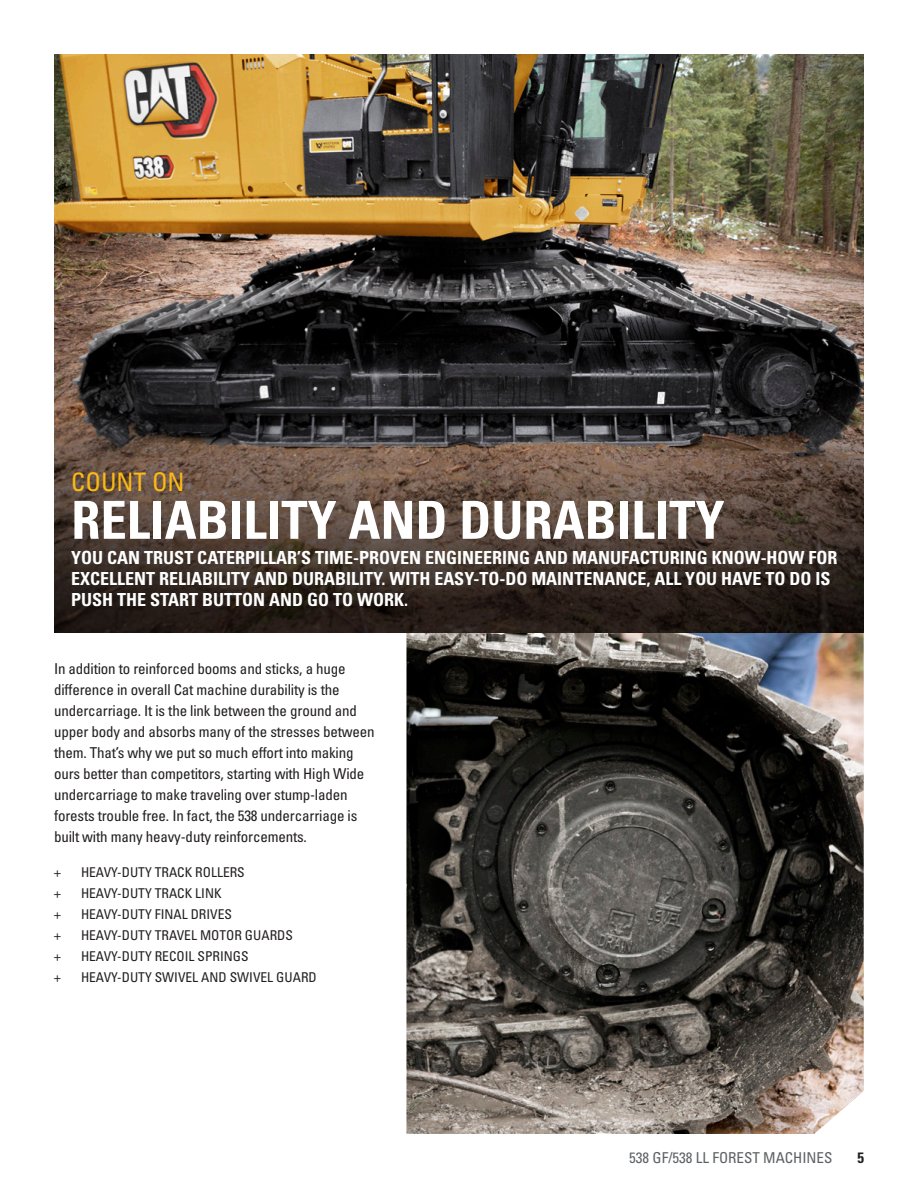
<style>
.page{position:relative;width:918px;height:1188px;background:#fff}
.page>*{position:absolute;margin:0;border:0;box-sizing:border-box;transform-origin:0 0}
.t1{font:52.5px "Univers LTCYR 67 Bold Cond";color:#fff}
.t2{font:condensed 25.5px "Univers LTCYR 57";color:#fcba13}
.t3{font:18px/21px "Univers LTCYR 67 Bold Cond";color:#fff}
.t4{font:condensed 15px/21px "Univers LTCYR 57";letter-spacing:-.01em;color:#231f20}
.t5{font:condensed 15px "Univers LTCYR 57";color:#5d6163}
.t6{font:15px "Univers LTCYR 67 Bold Cond";color:#231f20}
.t7{font:condensed 13.5px "Univers LTCYR 57";color:#231f20}
</style>
<div class="page">
<img style="left:406px;top:633px;width:458px;height:501px">
<img style="left:54px;top:54px;width:810px;height:579px">
<h2 class="t2" style="left:71px;top:466px;width:115px">COUNT ON</h2>
<h1 class="t1" style="left:71px;top:488px;width:655px">RELIABILITY AND DURABILITY</h1>
<p class="t3" style="left:71px;top:547px;width:768px">YOU CAN TRUST CATERPILLAR’S TIME-PROVEN ENGINEERING AND MANUFACTURING KNOW-HOW FOR<br>EXCELLENT RELIABILITY AND DURABILITY. WITH EASY-TO-DO MAINTENANCE, ALL YOU HAVE TO DO IS<br>PUSH THE START BUTTON AND GO TO WORK.</p>
<p class="t4" style="left:54px;top:658px;width:322px">In addition to reinforced booms and sticks, a huge difference in overall Cat machine durability is the undercarriage. It is the link between the ground and upper body and absorbs many of the stresses between them. That’s why we put so much effort into making ours better than competitors, starting with High Wide undercarriage to make traveling over stump-laden forests trouble free. In fact, the 538 undercarriage is built with many heavy-duty reinforcements.</p>
<p class="t7" style="left:54px;top:864px;width:8px">+</p>
<p class="t7" style="left:81px;top:864px;width:165px">HEAVY-DUTY TRACK ROLLERS</p>
<p class="t7" style="left:54px;top:885px;width:8px">+</p>
<p class="t7" style="left:81px;top:885px;width:142px">HEAVY-DUTY TRACK LINK</p>
<p class="t7" style="left:54px;top:906px;width:8px">+</p>
<p class="t7" style="left:81px;top:906px;width:153px">HEAVY-DUTY FINAL DRIVES</p>
<p class="t7" style="left:54px;top:927px;width:8px">+</p>
<p class="t7" style="left:81px;top:927px;width:214px">HEAVY-DUTY TRAVEL MOTOR GUARDS</p>
<p class="t7" style="left:54px;top:948px;width:8px">+</p>
<p class="t7" style="left:81px;top:948px;width:169px">HEAVY-DUTY RECOIL SPRINGS</p>
<p class="t7" style="left:54px;top:969px;width:8px">+</p>
<p class="t7" style="left:81px;top:969px;width:237px">HEAVY-DUTY SWIVEL AND SWIVEL GUARD</p>
<p class="t5" style="left:629px;top:1148px;width:205px">538 GF/538 LL FOREST MACHINES</p>
<p class="t6" style="left:857px;top:1148px;width:8px">5</p>
</div>
